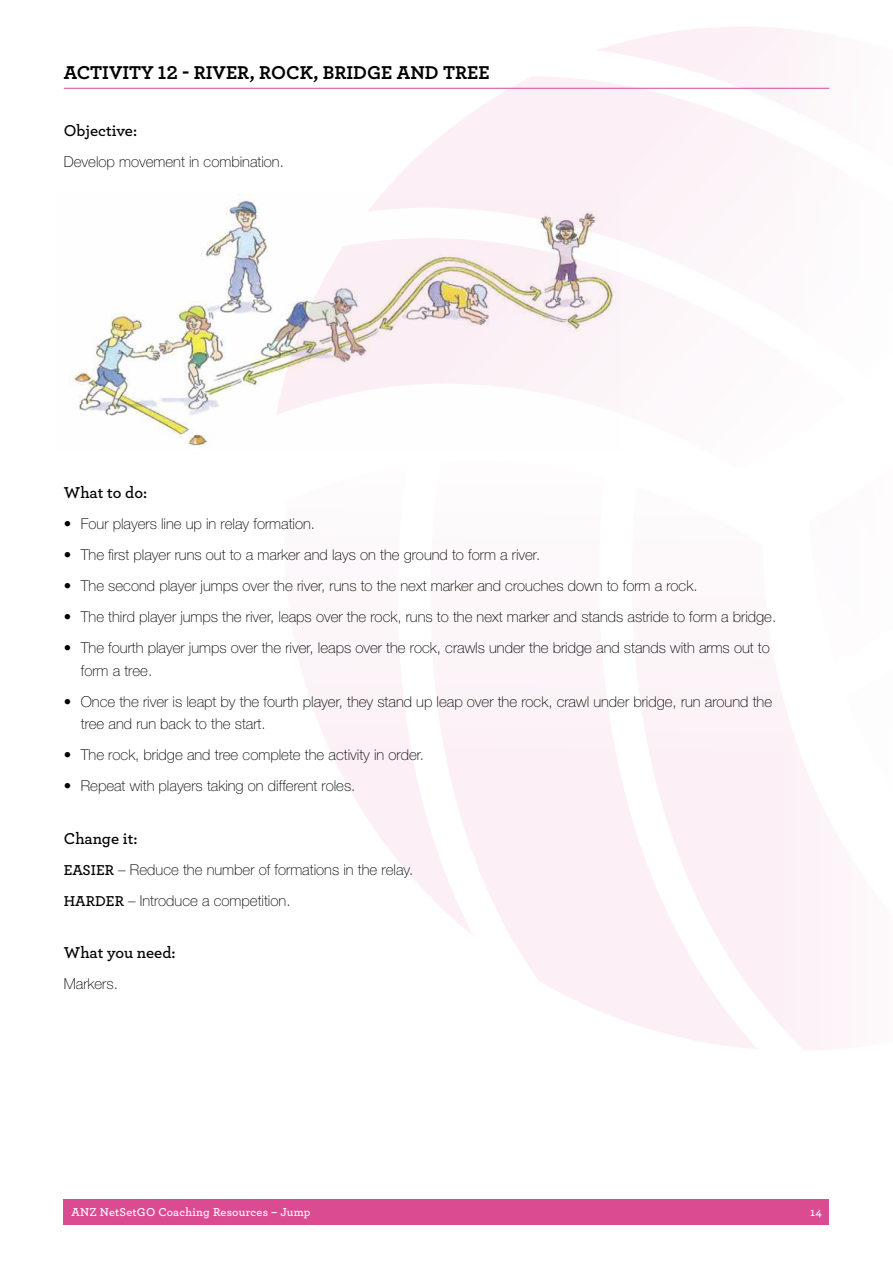
<style>
.page{position:relative;width:893px;height:1263px;background:#fff}
.page>*{position:absolute;margin:0;border:0;box-sizing:border-box;transform-origin:0 0}
.t1{font:700 19.5px "Archer";color:#000}
.t2{font:600 16.5px "Archer";color:#000}
.t3{font:100 15px/22.5px "Helvetica Neue LT Std";color:#000}
.t4{font:600 12px "Archer";letter-spacing:.02em;color:#fff}
.s1{font-family:"Archer";font-weight:600}
</style>
<div class="page">
<img style="left:69px;top:193px;width:207px;height:254px">
<svg style="left:367px;top:77px;width:173px;height:152px"></svg>
<svg style="left:276px;top:238px;width:264px;height:177px"></svg>
<svg style="left:474px;top:663px;width:66px;height:318px"></svg>
<svg style="left:300px;top:661px;width:174px;height:274px"></svg>
<div style="left:64px;top:1199px;width:765px;height:26px;background:#da4b92"></div>
<hr style="left:64px;top:88px;width:765px;height:1px;background:#da4b92">
<h1 class="t1" style="left:64px;top:58px;width:427px">ACTIVITY 12 - RIVER, ROCK, BRIDGE AND TREE</h1>
<p class="t2" style="left:64px;top:118px;width:75px">Objective:</p>
<p class="t3" style="left:64px;top:150px;width:222px">Develop movement in combination.</p>
<p class="t2" style="left:64px;top:480px;width:85px">What to do:</p>
<p class="t3" style="left:64px;top:513px;width:253px">• Four players line up in relay formation.</p>
<p class="t3" style="left:64px;top:544px;width:478px">• The first player runs out to a marker and lays on the ground to form a river.</p>
<p class="t3" style="left:64px;top:575px;width:635px">• The second player jumps over the river, runs to the next marker and crouches down to form a rock.</p>
<p class="t3" style="left:64px;top:606px;width:714px">• The third player jumps the river, leaps over the rock, runs to the next marker and stands astride to form a bridge.</p>
<p class="t3" style="left:81px;top:637px;width:691px;text-indent:-17px">• The fourth player jumps over the river, leaps over the rock, crawls under the bridge and stands with arms out to form a tree.</p>
<p class="t3" style="left:81px;top:690px;width:693px;text-indent:-17px">• Once the river is leapt by the fourth player, they stand up leap over the rock, crawl under bridge, run around the tree and run back to the start.</p>
<p class="t3" style="left:64px;top:744px;width:362px">• The rock, bridge and tree complete the activity in order.</p>
<p class="t3" style="left:64px;top:775px;width:293px">• Repeat with players taking on different roles.</p>
<p class="t2" style="left:64px;top:826px;width:75px">Change it:</p>
<p class="t3" style="left:64px;top:854px;width:351px;line-height:31px"><span class="s1">EASIER</span> – Reduce the number of formations in the relay.<br><span class="s1">HARDER</span> – Introduce a competition.</p>
<p class="t2" style="left:64px;top:940px;width:113px">What you need:</p>
<p class="t3" style="left:64px;top:972px;width:56px">Markers.</p>
<p class="t4" style="left:71px;top:1203px;width:241px">ANZ NetSetGO Coaching Resources – Jump</p>
<p class="t4" style="left:810px;top:1203px;width:13px">14</p>
</div>
